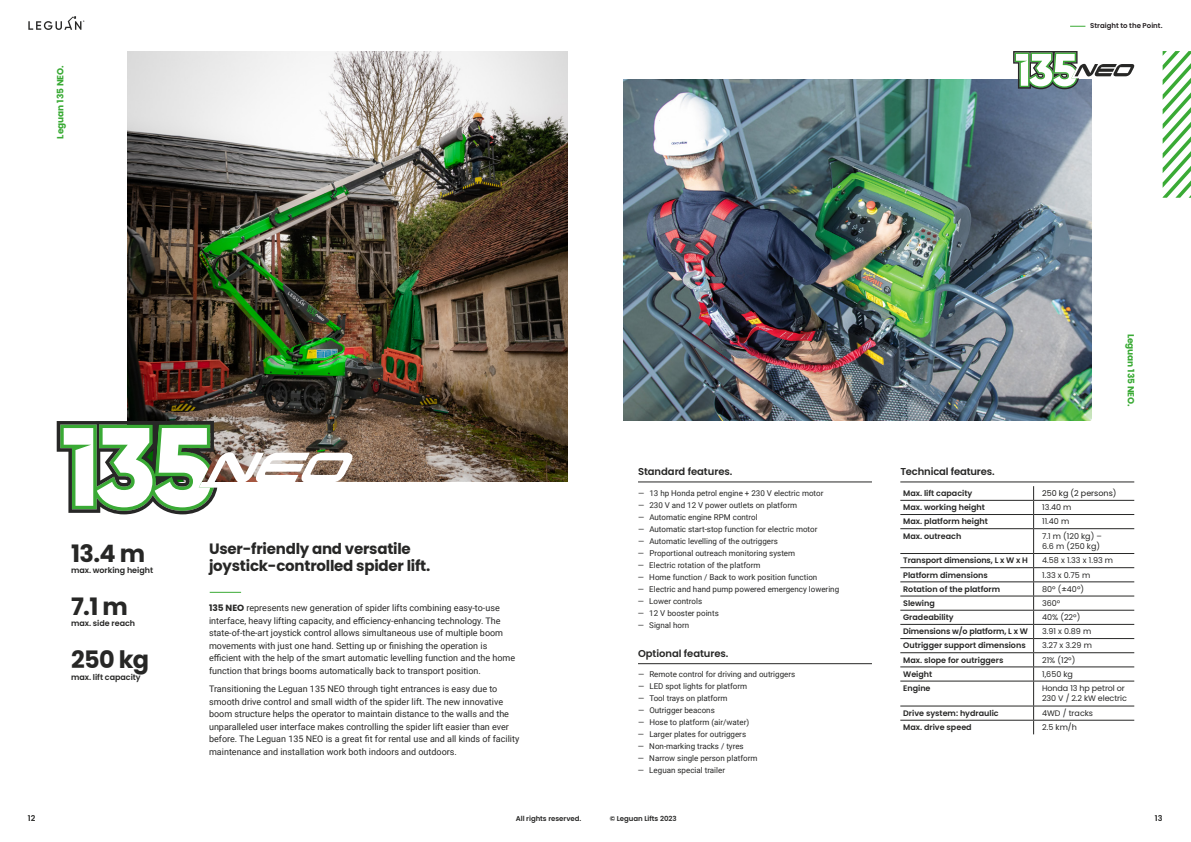
<style>
.page{position:relative;width:1191px;height:842px;background:#fff}
.page>*{position:absolute;margin:0;border:0;box-sizing:border-box;transform-origin:0 0}
.t1{font:700 24px "Poppins";letter-spacing:-.025em;color:#272726}
.t2{font:700 15px/16.2px "Poppins";letter-spacing:-.015em;color:#272726}
.t3{font:600 10px "Poppins";letter-spacing:-.005em;color:#272726}
.t4{font:9px/12.5px "Roboto";color:#272726}
.t5{font:700 9px "Poppins";letter-spacing:-.005em;color:#3aaa35}
.t6{font:8px "Roboto";color:#272726}
.t7{font:600 8px "Poppins";color:#272726}
.t8{font:8px/10px "Poppins";color:#272726}
.t9{font:8px "Poppins";color:#1d1d1b}
.t10{font:600 7px "Poppins";letter-spacing:-.005em;color:#272726}
.t11{font:600 7px "Poppins";color:#252022}
.s1{font-family:"Poppins";font-weight:700}
</style>
<div class="page">
<img style="left:624px;top:79px;width:467px;height:342px">
<svg style="left:1070px;top:26px;width:15px;height:1px"></svg>
<svg style="left:28px;top:16px;width:56px;height:14px"></svg>
<img style="left:128px;top:51px;width:439px;height:431px">
<hr style="left:210px;top:592px;width:31px;height:1px;background:#3aaa35">
<hr style="left:638px;top:481px;width:234px;height:1px;background:#272726">
<hr style="left:638px;top:663px;width:234px;height:1px;background:#272726">
<hr style="left:900px;top:481px;width:234px;height:1px;background:#272726">
<svg style="left:57px;top:421px;width:297px;height:93px"></svg>
<svg style="left:1013px;top:51px;width:121px;height:38px"></svg>
<hr style="left:900px;top:500px;width:133px;height:1px;background:#272726">
<hr style="left:1033px;top:500px;width:101px;height:1px;background:#272726">
<hr style="left:900px;top:514px;width:133px;height:1px;background:#272726">
<hr style="left:1033px;top:514px;width:101px;height:1px;background:#272726">
<hr style="left:900px;top:528px;width:133px;height:1px;background:#272726">
<hr style="left:1033px;top:528px;width:101px;height:1px;background:#272726">
<hr style="left:900px;top:553px;width:133px;height:1px;background:#272726">
<hr style="left:1033px;top:553px;width:101px;height:1px;background:#272726">
<hr style="left:900px;top:567px;width:133px;height:1px;background:#272726">
<hr style="left:1033px;top:567px;width:101px;height:1px;background:#272726">
<hr style="left:900px;top:581px;width:133px;height:1px;background:#272726">
<hr style="left:1033px;top:581px;width:101px;height:1px;background:#272726">
<hr style="left:900px;top:596px;width:133px;height:1px;background:#272726">
<hr style="left:1033px;top:596px;width:101px;height:1px;background:#272726">
<hr style="left:900px;top:610px;width:133px;height:1px;background:#272726">
<hr style="left:1033px;top:610px;width:101px;height:1px;background:#272726">
<hr style="left:900px;top:624px;width:133px;height:1px;background:#272726">
<hr style="left:1033px;top:624px;width:101px;height:1px;background:#272726">
<hr style="left:900px;top:638px;width:133px;height:1px;background:#272726">
<hr style="left:1033px;top:638px;width:101px;height:1px;background:#272726">
<hr style="left:900px;top:652px;width:133px;height:1px;background:#272726">
<hr style="left:1033px;top:652px;width:101px;height:1px;background:#272726">
<hr style="left:900px;top:666px;width:133px;height:1px;background:#272726">
<hr style="left:1033px;top:666px;width:101px;height:1px;background:#272726">
<hr style="left:900px;top:681px;width:133px;height:1px;background:#272726">
<hr style="left:1033px;top:681px;width:101px;height:1px;background:#272726">
<hr style="left:900px;top:706px;width:133px;height:1px;background:#272726">
<hr style="left:1033px;top:706px;width:101px;height:1px;background:#272726">
<hr style="left:900px;top:720px;width:133px;height:1px;background:#272726">
<hr style="left:1033px;top:720px;width:101px;height:1px;background:#272726">
<svg style="left:1033px;top:486px;width:1px;height:248px"></svg>
<svg style="left:1162px;top:51px;width:29px;height:147px"></svg>
<p class="t5" style="left:55px;top:139px;width:75px;rotate:-90deg">Leguan 135 NEO.</p>
<p class="t11" style="left:1090px;top:22px;width:74px">Straight to the Point.</p>
<p class="t5" style="left:1136px;top:333px;width:75px;rotate:90deg">Leguan 135 NEO.</p>
<p class="t3" style="left:638px;top:466px;width:96px">Standard features.</p>
<p class="t3" style="left:900px;top:466px;width:96px">Technical features.</p>
<p class="t6" style="left:638px;top:487px;width:187px">— 13 hp Honda petrol engine + 230 V electric motor</p>
<p class="t6" style="left:638px;top:499px;width:161px">— 230 V and 12 V power outlets on platform</p>
<p class="t6" style="left:638px;top:511px;width:121px">— Automatic engine RPM control</p>
<p class="t6" style="left:638px;top:523px;width:181px">— Automatic start-stop function for electric motor</p>
<p class="t6" style="left:638px;top:535px;width:141px">— Automatic levelling of the outriggers</p>
<p class="t6" style="left:638px;top:547px;width:159px">— Proportional outreach monitoring system</p>
<p class="t6" style="left:638px;top:559px;width:124px">— Electric rotation of the platform</p>
<p class="t6" style="left:638px;top:571px;width:181px">— Home function / Back to work position function</p>
<p class="t6" style="left:638px;top:583px;width:203px">— Electric and hand pump powered emergency lowering</p>
<p class="t6" style="left:638px;top:595px;width:66px">— Lower controls</p>
<p class="t6" style="left:638px;top:607px;width:82px">— 12 V booster points</p>
<p class="t6" style="left:638px;top:619px;width:53px">— Signal horn</p>
<p class="t7" style="left:903px;top:488px;width:71px">Max. lift capacity</p>
<p class="t9" style="left:1042px;top:488px;width:76px">250 kg (2 persons)</p>
<p class="t7" style="left:903px;top:503px;width:83px">Max. working height</p>
<p class="t8" style="left:1042px;top:502px;width:31px">13.40 m</p>
<p class="t7" style="left:903px;top:517px;width:86px">Max. platform height</p>
<p class="t8" style="left:1042px;top:517px;width:29px">11.40 m</p>
<p class="t7" style="left:903px;top:531px;width:60px">Max. outreach</p>
<p class="t8" style="left:1042px;top:531px;width:61px">7.1 m (120 kg) –<br>6.6 m (250 kg)</p>
<p class="t7" style="left:903px;top:556px;width:126px">Transport dimensions, L x W x H</p>
<p class="t8" style="left:1042px;top:556px;width:73px">4.58 x 1.33 x 1.93 m</p>
<p class="t7" style="left:903px;top:570px;width:86px">Platform dimensions</p>
<p class="t8" style="left:1042px;top:570px;width:50px">1.33 x 0.75 m</p>
<p class="t7" style="left:903px;top:584px;width:99px">Rotation of the platform</p>
<p class="t8" style="left:1042px;top:584px;width:43px">80º (±40º)</p>
<p class="t7" style="left:903px;top:598px;width:33px">Slewing</p>
<p class="t8" style="left:1042px;top:598px;width:20px">360º</p>
<p class="t7" style="left:903px;top:613px;width:52px">Gradeability</p>
<p class="t8" style="left:1042px;top:612px;width:40px">40% (22º)</p>
<p class="t7" style="left:903px;top:627px;width:126px">Dimensions w/o platform, L x W</p>
<p class="t8" style="left:1042px;top:626px;width:51px">3.91 x 0.89 m</p>
<p class="t7" style="left:903px;top:641px;width:124px">Outrigger support dimensions</p>
<p class="t8" style="left:1042px;top:641px;width:51px">3.27 x 3.29 m</p>
<p class="t7" style="left:903px;top:655px;width:102px">Max. slope for outriggers</p>
<p class="t8" style="left:1042px;top:655px;width:35px">21% (12º)</p>
<p class="t7" style="left:903px;top:669px;width:31px">Weight</p>
<p class="t8" style="left:1042px;top:669px;width:32px">1,650 kg</p>
<p class="t7" style="left:903px;top:683px;width:29px">Engine</p>
<p class="t8" style="left:1042px;top:683px;width:86px">Honda 13 hp petrol or<br>230 V / 2.2 kW electric</p>
<p class="t7" style="left:903px;top:708px;width:97px">Drive system: hydraulic</p>
<p class="t8" style="left:1042px;top:708px;width:53px">4WD / tracks</p>
<p class="t7" style="left:903px;top:723px;width:70px">Max. drive speed</p>
<p class="t8" style="left:1042px;top:722px;width:36px">2.5 km/h</p>
<h2 class="t2" style="left:209px;top:541px;width:223px">User-friendly and versatile joystick-controlled spider lift.</h2>
<h1 class="t1" style="left:71px;top:539px;width:76px">13.4 m</h1>
<h1 class="t1" style="left:71px;top:593px;width:58px">7.1 m</h1>
<h1 class="t1" style="left:71px;top:646px;width:80px">250 kg</h1>
<p class="t3" style="left:638px;top:647px;width:92px">Optional features.</p>
<p class="t6" style="left:638px;top:669px;width:159px">— Remote control for driving and outriggers</p>
<p class="t6" style="left:638px;top:681px;width:111px">— LED spot lights for platform</p>
<p class="t6" style="left:638px;top:693px;width:91px">— Tool trays on platform</p>
<p class="t6" style="left:638px;top:705px;width:78px">— Outrigger beacons</p>
<p class="t6" style="left:638px;top:717px;width:113px">— Hose to platform (air/water)</p>
<p class="t6" style="left:638px;top:729px;width:110px">— Larger plates for outriggers</p>
<p class="t6" style="left:638px;top:741px;width:107px">— Non-marking tracks / tyres</p>
<p class="t6" style="left:638px;top:753px;width:121px">— Narrow single person platform</p>
<p class="t6" style="left:638px;top:765px;width:89px">— Leguan special trailer</p>
<p class="t7" style="left:71px;top:565px;width:84px">max. working height</p>
<p class="t4" style="left:209px;top:601px;width:308px"><span class="s1">135 NEO</span> represents new generation of spider lifts combining easy-to-use interface, heavy lifting capacity, and efficiency-enhancing technology. The state-of-the-art joystick control allows simultaneous use of multiple boom movements with just one hand. Setting up or finishing the operation is efficient with the help of the smart automatic levelling function and the home function that brings booms automatically back to transport position.</p>
<p class="t4" style="left:209px;top:682px;width:312px">Transitioning the Leguan 135 NEO through tight entrances is easy due to smooth drive control and small width of the spider lift. The new innovative boom structure helps the operator to maintain distance to the walls and the unparalleled user interface makes controlling the spider lift easier than ever before. The Leguan 135 NEO is a great fit for rental use and all kinds of facility maintenance and installation work both indoors and outdoors.</p>
<p class="t7" style="left:71px;top:619px;width:66px">max. side reach</p>
<p class="t7" style="left:71px;top:672px;width:71px">max. lift capacity</p>
<p class="t7" style="left:28px;top:813px;width:9px">12</p>
<p class="t10" style="left:516px;top:814px;width:67px">All rights reserved.</p>
<p class="t10" style="left:609px;top:814px;width:68px">© Leguan Lifts 2023</p>
<p class="t7" style="left:1155px;top:813px;width:9px">13</p>
</div>
